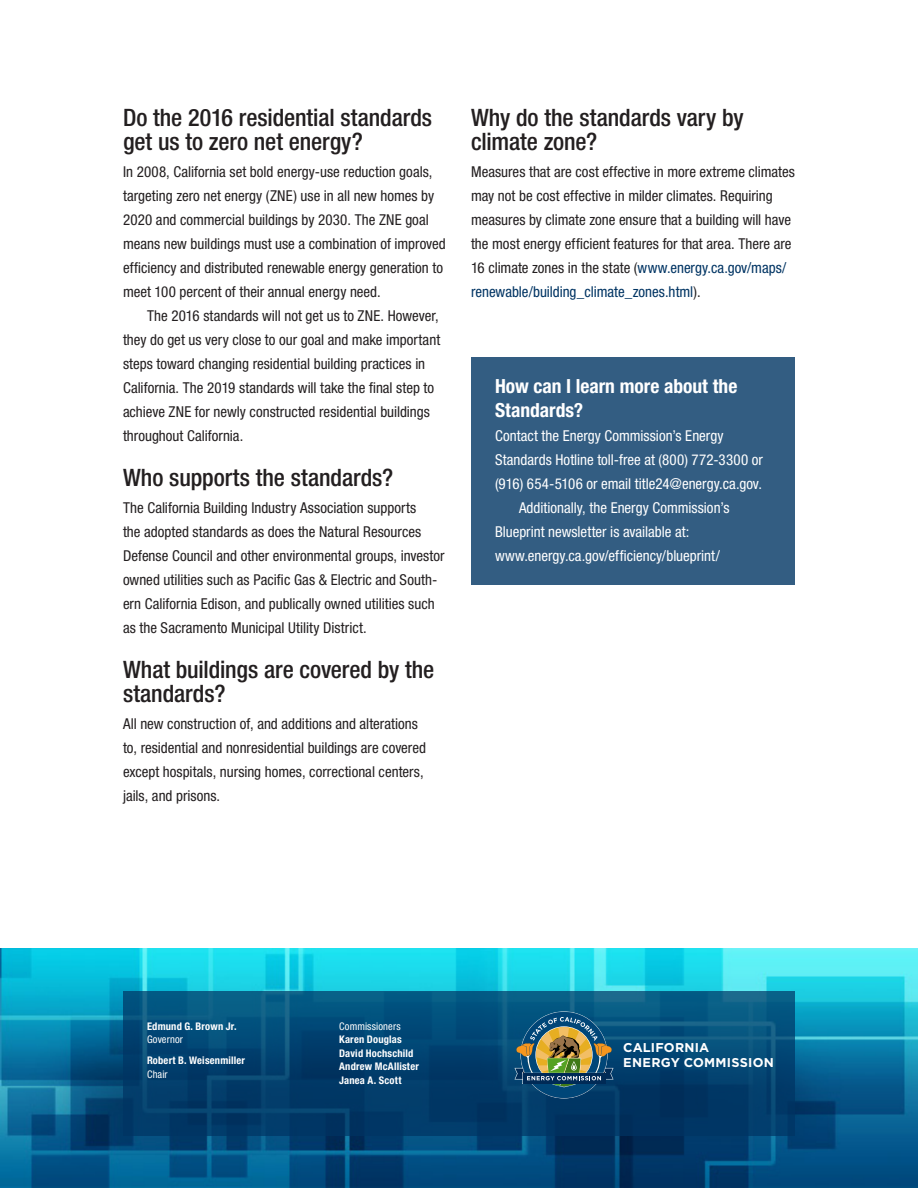
<style>
.page{position:relative;width:918px;height:1188px;background:#fff}
.page>*{position:absolute;margin:0;border:0;box-sizing:border-box;transform-origin:0 0}
._0_-_Header{font:500 condensed 24px/24px "Helvetica Neue LT Std";letter-spacing:-.005em;color:#231f20}
._0_-_Sidebar_Header{font:700 condensed 19.5px/24px "Helvetica Neue LT Std";color:#fff}
._0_-_First_Paragraph{font:condensed 15px/24px "Helvetica Neue LT Std";color:#231f20}
._0_-_First_Paragraph-2{font:condensed 15px/24px "Helvetica Neue LT Std";color:#fff}
.t1{font:700 12.75px/15.3px "Gotham HTF";letter-spacing:.02em;color:#fff}
._0_-_Footer_Name{font:700 condensed 10.5px "Helvetica Neue LT Std";letter-spacing:.02em;color:#fff}
._0_-_Footer_Title{font:condensed 10.5px "Helvetica Neue LT Std";letter-spacing:.01em;color:#fff}
.s1{color:#003463}
</style>
<div class="page">
<img style="left:0;top:948px;width:918px;height:240px">
<svg style="left:123px;top:991px;width:672px;height:145px;background:#034471"></svg>
<svg style="left:515px;top:1011px;width:99px;height:87px;background:#46676a"></svg>
<div style="left:471px;top:357px;width:324px;height:228px;background:#335d82"></div>
<p class="_0_-_Header" style="left:123px;top:105px;width:311px">Do the 2016 residential standards get us to zero net energy?</p>
<p class="_0_-_First_Paragraph" style="left:123px;top:160px;width:324px">In 2008, California set bold energy-use reduction goals, targeting zero net energy (ZNE) use in all new homes by 2020 and commercial buildings by 2030. The ZNE goal means new buildings must use a combination of improved efficiency and distributed renewable energy generation to meet 100 percent of their annual energy need.</p>
<p class="_0_-_First_Paragraph" style="left:123px;top:304px;width:319px;text-indent:24px">The 2016 standards will not get us to ZNE. However, they do get us very close to our goal and make important steps toward changing residential building practices in California. The 2019 standards will take the final step to achieve ZNE for newly constructed residential buildings throughout California.</p>
<p class="_0_-_Header" style="left:123px;top:465px;width:272px">Who supports the standards?</p>
<p class="_0_-_First_Paragraph" style="left:123px;top:496px;width:323px">The California Building Industry Association supports<br>the adopted standards as does the Natural Resources Defense Council and other environmental groups, investor owned utilities such as Pacific Gas &amp; Electric and South&shy;ern California Edison, and publically owned utilities such as the Sacramento Municipal Utility District.</p>
<p class="_0_-_Header" style="left:123px;top:657px;width:313px">What buildings are covered by the standards?</p>
<p class="_0_-_First_Paragraph" style="left:123px;top:712px;width:305px">All new construction of, and additions and alterations to, residential and nonresidential buildings are covered except hospitals, nursing homes, correctional centers, jails, and prisons.</p>
<p class="_0_-_Header" style="left:471px;top:105px;width:274px">Why do the standards vary by climate zone?</p>
<p class="_0_-_First_Paragraph" style="left:471px;top:160px;width:325px">Measures that are cost effective in more extreme climates may not be cost effective in milder climates. Requiring measures by climate zone ensure that a building will have the most energy efficient features for that area. There are 16 climate zones in the state (<span class="s1">www.energy.ca.gov/maps/ renewable/building_climate_zones.html</span>).</p>
<p class="_0_-_Sidebar_Header" style="left:495px;top:374px;width:244px">How can I learn more about the<br>Standards?</p>
<p class="_0_-_First_Paragraph-2" style="left:495px;top:424px;width:270px">Contact the Energy Commission’s Energy<br>Standards Hotline toll-free at (800) 772-3300 or (916) 654-5106 or email title24@energy.ca.gov.</p>
<p class="_0_-_First_Paragraph-2" style="left:495px;top:496px;width:236px;text-indent:24px">Additionally, the Energy Commission’s<br>Blueprint newsletter is available at: www.energy.ca.gov/efficiency/blueprint/</p>
<p class="_0_-_Footer_Name" style="left:147px;top:1020px;width:91px">Edmund G. Brown Jr.</p>
<p class="_0_-_Footer_Title" style="left:147px;top:1033px;width:37px">Governor</p>
<p class="_0_-_Footer_Name" style="left:147px;top:1054px;width:100px">Robert B. Weisenmiller</p>
<p class="_0_-_Footer_Title" style="left:147px;top:1068px;width:22px">Chair</p>
<p class="_0_-_Footer_Title" style="left:339px;top:1020px;width:63px">Commissioners</p>
<p class="_0_-_Footer_Name" style="left:339px;top:1033px;width:64px">Karen Douglas</p>
<p class="_0_-_Footer_Name" style="left:339px;top:1047px;width:76px">David Hochschild</p>
<p class="_0_-_Footer_Name" style="left:339px;top:1060px;width:81px">Andrew McAllister</p>
<p class="_0_-_Footer_Name" style="left:339px;top:1074px;width:64px">Janea A. Scott</p>
<p class="t1" style="left:623px;top:1040px;width:152px">CALIFORNIA<br>ENERGY COMMISSION</p>
</div>
